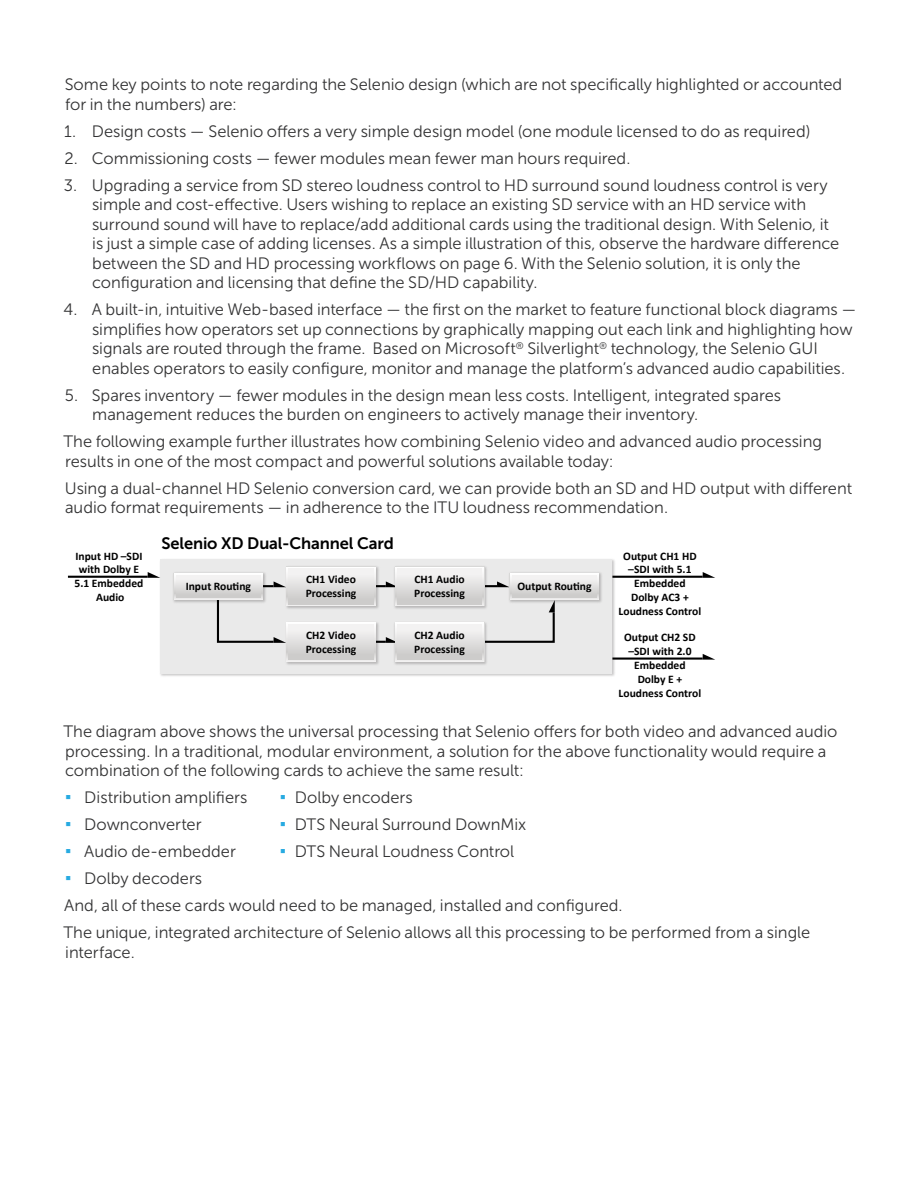
<style>
.page{position:relative;width:918px;height:1188px;background:#fff}
.page>*{position:absolute;margin:0;border:0;box-sizing:border-box;transform-origin:0 0}
.t1{font:16.5px/19.5px "Museo Sans 300";color:#333334}
.t2{font:16.5px "Museo Sans 700";letter-spacing:-.01em;color:#000}
.t3{font:700 11.55px/13.8px "Calibri";color:#000}
.s1{font-family:"Arial Narrow";font-size:18px;color:#27aae1}
</style>
<div class="page">
<img style="left:160px;top:559px;width:456px;height:117px">
<div style="left:160px;top:559px;width:452px;height:115px;background:#eaeaea"></div>
<svg style="left:148px;top:572px;width:12px;height:6px"></svg>
<hr style="left:68px;top:576px;width:80px;height:2px;background:#000">
<svg style="left:703px;top:572px;width:12px;height:6px"></svg>
<hr style="left:612px;top:576px;width:91px;height:2px;background:#000">
<svg style="left:380px;top:581px;width:13px;height:6px"></svg>
<svg style="left:489px;top:581px;width:19px;height:6px"></svg>
<svg style="left:216px;top:581px;width:68px;height:62px"></svg>
<svg style="left:489px;top:604px;width:66px;height:39px"></svg>
<img style="left:173px;top:572px;width:95px;height:32px">
<svg style="left:174px;top:573px;width:89px;height:27px"></svg>
<svg style="left:174px;top:574px;width:88px;height:25px"></svg>
<svg style="left:176px;top:575px;width:84px;height:23px"></svg>
<img style="left:284px;top:566px;width:96px;height:43px">
<svg style="left:286px;top:567px;width:90px;height:39px"></svg>
<div style="left:287px;top:567px;width:88px;height:39px;background:linear-gradient(to bottom,#faf9f9,#c7c6c5)"></div>
<svg style="left:289px;top:569px;width:84px;height:35px"></svg>
<svg style="left:703px;top:654px;width:12px;height:6px"></svg>
<hr style="left:612px;top:658px;width:91px;height:2px;background:#000">
<img style="left:393px;top:566px;width:96px;height:43px">
<svg style="left:395px;top:567px;width:89px;height:39px"></svg>
<svg style="left:397px;top:569px;width:85px;height:35px"></svg>
<svg style="left:380px;top:637px;width:13px;height:6px"></svg>
<img style="left:284px;top:622px;width:96px;height:43px">
<svg style="left:286px;top:622px;width:90px;height:40px"></svg>
<div style="left:287px;top:623px;width:88px;height:38px;background:linear-gradient(to bottom,#f9f8f8,#c9c8c7)"></div>
<div style="left:289px;top:624px;width:84px;height:36px;background:linear-gradient(to bottom,#f9f8f8,#cac9c8)"></div>
<img style="left:393px;top:622px;width:96px;height:43px">
<div style="left:395px;top:622px;width:89px;height:40px;background:#fefefe"></div>
<svg style="left:395px;top:635px;width:89px;height:26px"></svg>
<div style="left:397px;top:624px;width:85px;height:36px;background:linear-gradient(to bottom,#f9f8f8,#cac9c8)"></div>
<img style="left:508px;top:572px;width:94px;height:32px">
<div style="left:510px;top:573px;width:89px;height:27px;background:#f3f2f2"></div>
<svg style="left:510px;top:582px;width:89px;height:17px"></svg>
<svg style="left:512px;top:581px;width:85px;height:17px"></svg>
<p class="t1" style="left:65px;top:75px;width:779px">Some key points to note regarding the Selenio design (which are not specifically highlighted or accounted for in the numbers) are:</p>
<p class="t1" style="left:64px;top:122px;width:748px">1. Design costs — Selenio offers a very simple design model (one module licensed to do as required)</p>
<p class="t1" style="left:65px;top:149px;width:567px">2. Commissioning costs — fewer modules mean fewer man hours required.</p>
<p class="t1" style="left:92px;top:176px;width:749px;text-indent:-28px">3. Upgrading a service from SD stereo loudness control to HD surround sound loudness control is very simple and cost-effective. Users wishing to replace an existing SD service with an HD service with surround sound will have to replace/add additional cards using the traditional design. With Selenio, it is just a simple case of adding licenses. As a simple illustration of this, observe the hardware difference between the SD and HD processing workflows on page 6. With the Selenio solution, it is only the configuration and licensing that define the SD/HD capability.</p>
<p class="t1" style="left:92px;top:300px;width:766px;text-indent:-28px">4. A built-in, intuitive Web-based interface — the first on the market to feature functional block diagrams — simplifies how operators set up connections by graphically mapping out each link and highlighting how signals are routed through the frame. Based on Microsoft<sup>®</sup> Silverlight<sup>®</sup> technology, the Selenio GUI enables operators to easily configure, monitor and manage the platform’s advanced audio capabilities.</p>
<p class="t1" style="left:92px;top:386px;width:690px;text-indent:-27px">5. Spares inventory — fewer modules in the design mean less costs. Intelligent, integrated spares management reduces the burden on engineers to actively manage their inventory.</p>
<p class="t1" style="left:63px;top:432px;width:760px">The following example further illustrates how combining Selenio video and advanced audio processing results in one of the most compact and powerful solutions available today:</p>
<p class="t1" style="left:65px;top:479px;width:789px">Using a dual-channel HD Selenio conversion card, we can provide both an SD and HD output with different audio format requirements — in adherence to the ITU loudness recommendation.</p>
<p class="t3" style="left:75px;top:549px;width:70px;text-align:center">Input HD –SDI with Dolby E<br>5.1 Embedded<br>Audio</p>
<p class="t3" style="left:619px;top:549px;width:84px;text-align:center">Output CH1 HD –SDI with 5.1<br>Embedded<br>Dolby AC3 +<br>Loudness Control</p>
<p class="t3" style="left:619px;top:631px;width:84px;text-align:center">Output CH2 SD –SDI with 2.0<br>Embedded<br>Dolby E +<br>Loudness Control</p>
<p class="t2" style="left:162px;top:534px;width:234px">Selenio XD Dual-Channel Card</p>
<p class="t3" style="left:306px;top:572px;width:52px">CH1 Video<br>Processing</p>
<p class="t3" style="left:414px;top:572px;width:52px">CH1 Audio<br>Processing</p>
<p class="t3" style="left:186px;top:579px;width:67px">Input Routing</p>
<p class="t3" style="left:517px;top:579px;width:76px">Output Routing</p>
<p class="t3" style="left:306px;top:628px;width:52px">CH2 Video<br>Processing</p>
<p class="t3" style="left:414px;top:628px;width:52px">CH2 Audio<br>Processing</p>
<p class="t1" style="left:63px;top:722px;width:776px">The diagram above shows the universal processing that Selenio offers for both video and advanced audio processing. In a traditional, modular environment, a solution for the above functionality would require a combination of the following cards to achieve the same result:</p>
<p class="t1" style="left:65px;top:788px;width:184px"><span class="s1">▪</span> Distribution amplifiers</p>
<p class="t1" style="left:65px;top:815px;width:138px"><span class="s1">▪</span> Downconverter</p>
<p class="t1" style="left:65px;top:842px;width:172px"><span class="s1">▪</span> Audio de-embedder</p>
<p class="t1" style="left:63px;top:865px;width:748px;line-height:27px"><span class="s1">▪</span> Dolby decoders<br>And, all of these cards would need to be managed, installed and configured.<br>The unique, integrated architecture of Selenio allows all this processing to be performed from a single</p>
<p class="t1" style="left:65px;top:942px;width:71px">interface.</p>
<p class="t1" style="left:280px;top:788px;width:134px"><span class="s1">▪</span> Dolby encoders</p>
<p class="t1" style="left:280px;top:815px;width:248px"><span class="s1">▪</span> DTS Neural Surround DownMix</p>
<p class="t1" style="left:280px;top:842px;width:236px"><span class="s1">▪</span> DTS Neural Loudness Control</p>
</div>
